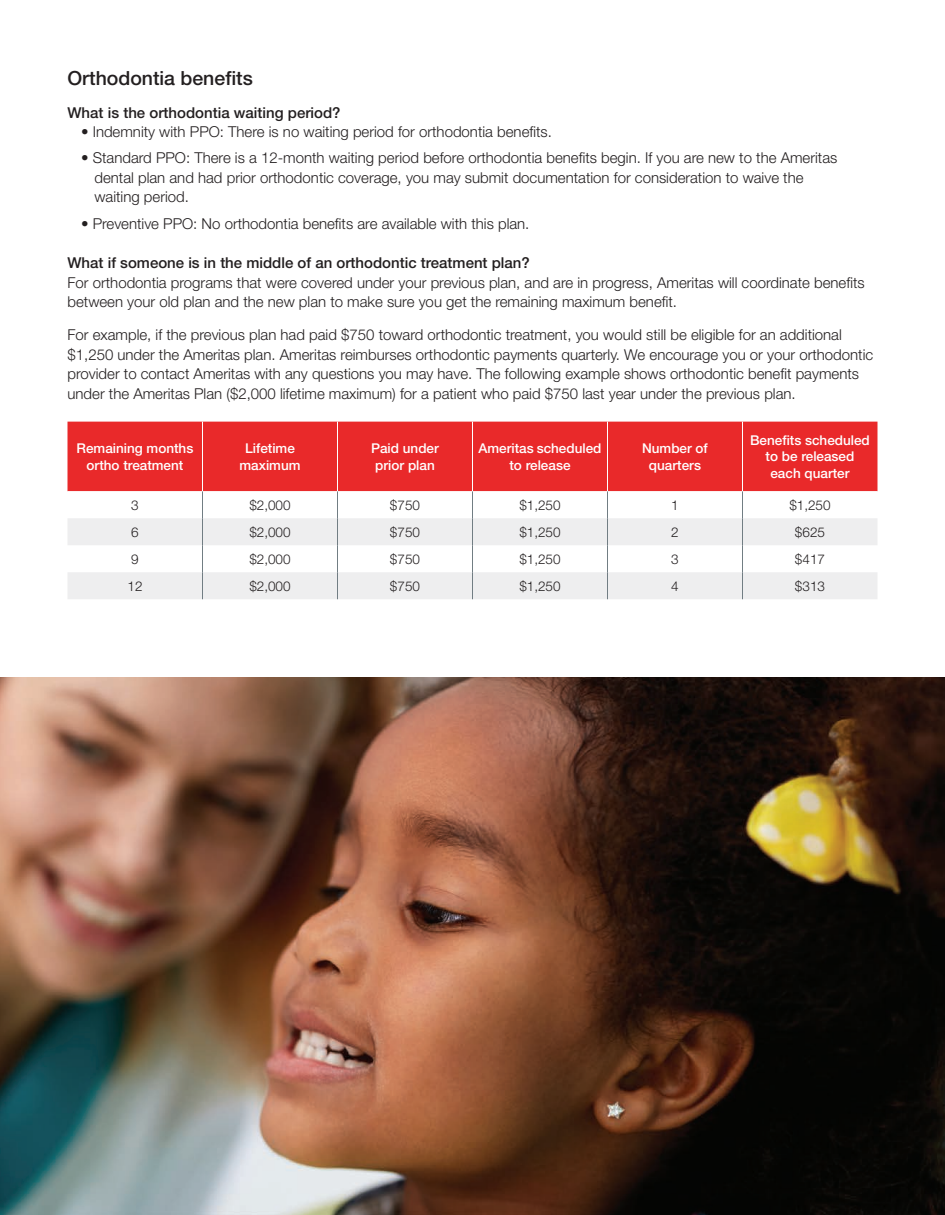
<style>
.page{position:relative;width:945px;height:1215px;background:#fff}
.page>*{position:absolute;margin:0;border:0;box-sizing:border-box;transform-origin:0 0}
.t1{font:500 19.5px "Helvetica Neue LT Std";color:#231f20}
.t2{font:300 15px/19.5px "Helvetica Neue LT Std";color:#231f20}
.t3{font:500 15px "Helvetica Neue LT Std";color:#231f20}
.Body_copy_10{font:500 13.5px/16.5px "Helvetica Neue LT Std";color:#fff;text-align:center}
.Body_copy_10-2{font:300 13.5px "Helvetica Neue LT Std";color:#231f20}
</style>
<div class="page">
<div style="left:68px;top:422px;width:810px;height:69px;background:#e9292a"></div>
<svg style="left:68px;top:491px;width:810px;height:1px"></svg>
<svg style="left:68px;top:518px;width:809px;height:81px;fill:#eeeeef"></svg>
<svg style="left:202px;top:491px;width:1px;height:108px"></svg>
<svg style="left:337px;top:491px;width:1px;height:108px"></svg>
<svg style="left:472px;top:491px;width:1px;height:108px"></svg>
<svg style="left:607px;top:491px;width:1px;height:108px"></svg>
<svg style="left:742px;top:491px;width:1px;height:108px"></svg>
<hr style="left:202px;top:422px;width:1px;height:69px;background:#fff">
<hr style="left:337px;top:422px;width:1px;height:69px;background:#fff">
<hr style="left:472px;top:422px;width:1px;height:69px;background:#fff">
<hr style="left:607px;top:422px;width:1px;height:69px;background:#fff">
<hr style="left:742px;top:422px;width:1px;height:69px;background:#fff">
<img style="left:0;top:677px;width:945px;height:538px">
<p class="t1" style="left:68px;top:66px;width:187px">Orthodontia benefits</p>
<p class="t3" style="left:68px;top:103px;width:275px">What is the orthodontia waiting period?</p>
<p class="t2" style="left:81px;top:122px;width:472px">• Indemnity with PPO: There is no waiting period for orthodontia benefits.</p>
<p class="t2" style="left:94px;top:148px;width:744px;text-indent:-14px">• Standard PPO: There is a 12-month waiting period before orthodontia benefits begin. If you are new to the Ameritas dental plan and had prior orthodontic coverage, you may submit documentation for consideration to waive the waiting period.</p>
<p class="t2" style="left:81px;top:213px;width:450px">• Preventive PPO: No orthodontia benefits are available with this plan.</p>
<p class="t3" style="left:68px;top:254px;width:464px">What if someone is in the middle of an orthodontic treatment plan?</p>
<p class="t2" style="left:68px;top:272px;width:799px">For orthodontia programs that were covered under your previous plan, and are in progress, Ameritas will coordinate benefits between your old plan and the new plan to make sure you get the remaining maximum benefit.</p>
<p class="t2" style="left:68px;top:325px;width:807px">For example, if the previous plan had paid $750 toward orthodontic treatment, you would still be eligible for an additional $1,250 under the Ameritas plan. Ameritas reimburses orthodontic payments quarterly. We encourage you or your orthodontic provider to contact Ameritas with any questions you may have. The following example shows orthodontic benefit payments under the Ameritas Plan ($2,000 lifetime maximum) for a patient who paid $750 last year under the previous plan.</p>
<p class="Body_copy_10" style="left:77px;top:440px;width:118px">Remaining months ortho treatment</p>
<p class="Body_copy_10" style="left:240px;top:440px;width:62px">Lifetime maximum</p>
<p class="Body_copy_10" style="left:371px;top:440px;width:69px">Paid under prior plan</p>
<p class="Body_copy_10" style="left:478px;top:440px;width:124px">Ameritas scheduled to release</p>
<p class="Body_copy_10" style="left:642px;top:440px;width:67px">Number of quarters</p>
<p class="Body_copy_10" style="left:750px;top:432px;width:121px">Benefits scheduled to be released each quarter</p>
<p class="Body_copy_10-2" style="left:131px;top:497px;width:9px">3</p>
<p class="Body_copy_10-2" style="left:249px;top:497px;width:43px">$2,000</p>
<p class="Body_copy_10-2" style="left:390px;top:497px;width:32px">$750</p>
<p class="Body_copy_10-2" style="left:519px;top:497px;width:43px">$1,250</p>
<p class="Body_copy_10-2" style="left:671px;top:497px;width:9px">1</p>
<p class="Body_copy_10-2" style="left:789px;top:497px;width:43px">$1,250</p>
<p class="Body_copy_10-2" style="left:131px;top:524px;width:9px">6</p>
<p class="Body_copy_10-2" style="left:249px;top:524px;width:43px">$2,000</p>
<p class="Body_copy_10-2" style="left:390px;top:524px;width:32px">$750</p>
<p class="Body_copy_10-2" style="left:519px;top:524px;width:43px">$1,250</p>
<p class="Body_copy_10-2" style="left:671px;top:524px;width:9px">2</p>
<p class="Body_copy_10-2" style="left:795px;top:524px;width:32px">$625</p>
<p class="Body_copy_10-2" style="left:131px;top:551px;width:9px">9</p>
<p class="Body_copy_10-2" style="left:249px;top:551px;width:43px">$2,000</p>
<p class="Body_copy_10-2" style="left:390px;top:551px;width:32px">$750</p>
<p class="Body_copy_10-2" style="left:519px;top:551px;width:43px">$1,250</p>
<p class="Body_copy_10-2" style="left:671px;top:551px;width:9px">3</p>
<p class="Body_copy_10-2" style="left:795px;top:551px;width:32px">$417</p>
<p class="Body_copy_10-2" style="left:127px;top:578px;width:17px">12</p>
<p class="Body_copy_10-2" style="left:249px;top:578px;width:43px">$2,000</p>
<p class="Body_copy_10-2" style="left:390px;top:578px;width:32px">$750</p>
<p class="Body_copy_10-2" style="left:519px;top:578px;width:43px">$1,250</p>
<p class="Body_copy_10-2" style="left:671px;top:578px;width:9px">4</p>
<p class="Body_copy_10-2" style="left:795px;top:578px;width:32px">$313</p>
</div>
